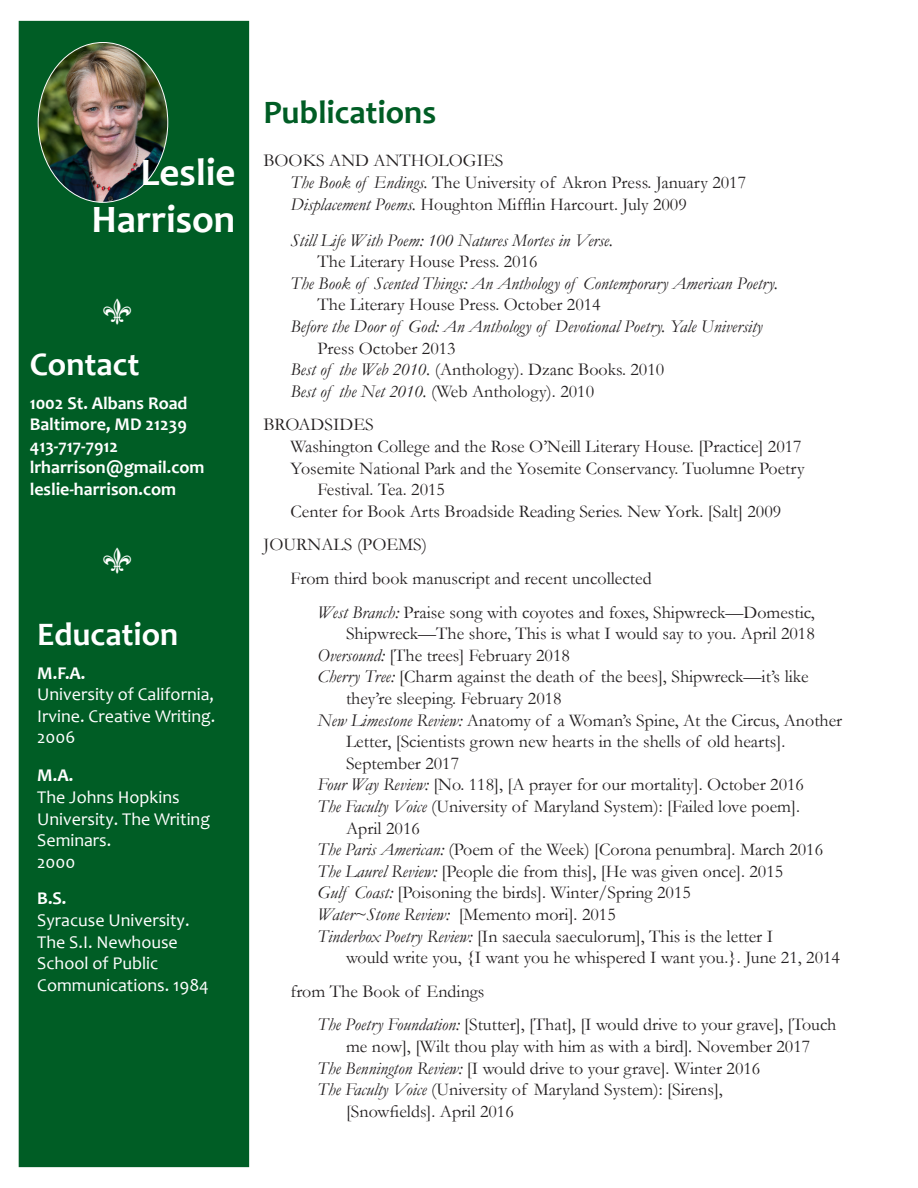
<style>
.page{position:relative;width:918px;height:1188px;background:#fff}
.page>*{position:absolute;margin:0;border:0;box-sizing:border-box;transform-origin:0 0}
.t1{font:700 39px "Candara";color:#fff}
.t2{font:700 33px "Candara";color:#fff}
.t3{font:700 33px "Candara";color:#005d25}
.t4{font:18px/21.6px "Garamond";color:#231f20}
.t5{font:italic 18px/21.6px "Garamond";color:#231f20}
.t6{font:18px/21.6px "Candara";color:#fff}
.t7{font:700 18px "Candara";color:#fff}
.s1{font-style:italic}
.s2{font-style:normal}
</style>
<div class="page">
<div style="left:19px;top:21px;width:230px;height:1146px;background:#005d25"></div>
<img style="left:38px;top:42px;width:130px;height:160px">
<p class="t1" style="left:140px;top:148px;width:96px">Leslie</p>
<p class="t1" style="left:91px;top:195px;width:145px">Harrison</p>
<p class="t2" style="left:30px;top:343px;width:111px">Contact</p>
<p class="t7" style="left:30px;top:391px;width:159px">1002 St. Albans Road</p>
<p class="t7" style="left:30px;top:413px;width:159px">Baltimore, MD 21239</p>
<p class="t7" style="left:30px;top:435px;width:90px">413-717-7912</p>
<p class="t7" style="left:30px;top:456px;width:176px">lrharrison@gmail.com</p>
<p class="t7" style="left:30px;top:478px;width:148px">leslie-harrison.com</p>
<p class="t2" style="left:37px;top:613px;width:143px">Education</p>
<p class="t7" style="left:37px;top:661px;width:50px">M.F.A.</p>
<p class="t6" style="left:37px;top:683px;width:180px;text-align:justify">University of California, Irvine. Creative Writing.<br>2006</p>
<p class="t7" style="left:37px;top:764px;width:37px">M.A.</p>
<p class="t6" style="left:37px;top:786px;width:174px">The Johns Hopkins<br>University. The Writing<br>Seminars.</p>
<p class="t6" style="left:37px;top:851px;width:39px">2000</p>
<p class="t7" style="left:37px;top:887px;width:31px">B.S.</p>
<p class="t6" style="left:37px;top:909px;width:154px">Syracuse University.</p>
<p class="t6" style="left:37px;top:931px;width:173px">The S.I. Newhouse<br>School of Public<br>Communications. 1984</p>
<p class="t3" style="left:264px;top:92px;width:174px">Publications</p>
<p class="t4" style="left:264px;top:150px;width:241px">BOOKS AND ANTHOLOGIES</p>
<p class="t4" style="left:291px;top:171px;width:457px"><span class="s1">The Book of Endings.</span> The University of Akron Press. January 2017</p>
<p class="t4" style="left:291px;top:193px;width:398px"><span class="s1">Displacement Poems.</span> Houghton Mifflin Harcourt. July 2009</p>
<p class="t5" style="left:318px;top:229px;width:297px;text-indent:-27px">Still Life With Poem: 100 Natures Mortes in Verse.<br><span class="s2">The Literary House Press. 2016</span></p>
<p class="t5" style="left:291px;top:272px;width:489px">The Book of Scented Things: An Anthology of Contemporary American Poetry.</p>
<p class="t4" style="left:318px;top:294px;width:285px">The Literary House Press. October 2014</p>
<p class="t5" style="left:318px;top:315px;width:447px;text-indent:-27px">Before the Door of God: An Anthology of Devotional Poetry. Yale University<br><span class="s2">Press October 2013</span></p>
<p class="t4" style="left:291px;top:359px;width:375px"><span class="s1">Best of the Web 2010.</span> (Anthology). Dzanc Books. 2010</p>
<p class="t4" style="left:291px;top:380px;width:305px"><span class="s1">Best of the Net 2010.</span> (Web Anthology). 2010</p>
<p class="t4" style="left:264px;top:414px;width:112px">BROADSIDES</p>
<p class="t4" style="left:291px;top:435px;width:513px">Washington College and the Rose O’Neill Literary House. [Practice] 2017</p>
<p class="t4" style="left:318px;top:457px;width:489px;text-indent:-27px">Yosemite National Park and the Yosemite Conservancy. Tuolumne Poetry<br>Festival. Tea. 2015</p>
<p class="t4" style="left:291px;top:500px;width:492px">Center for Book Arts Broadside Reading Series. New York. [Salt] 2009</p>
<p class="t4" style="left:264px;top:534px;width:165px">JOURNALS (POEMS)</p>
<p class="t4" style="left:291px;top:567px;width:363px">From third book manuscript and recent uncollected</p>
<p class="t4" style="left:318px;top:601px;width:499px"><span class="s1">West Branch:</span> Praise song with coyotes and foxes, Shipwreck—Domestic,</p>
<p class="t4" style="left:346px;top:623px;width:470px">Shipwreck—The shore, This is what I would say to you. April 2018</p>
<p class="t4" style="left:318px;top:644px;width:254px"><span class="s1">Oversound:</span> [The trees] February 2018</p>
<p class="t4" style="left:346px;top:666px;width:464px;text-indent:-28px"><span class="s1">Cherry Tree:</span> [Charm against the death of the bees], Shipwreck—it’s like they’re sleeping. February 2018</p>
<p class="t4" style="left:318px;top:709px;width:526px"><span class="s1">New Limestone Review:</span> Anatomy of a Woman’s Spine, At the Circus, Another</p>
<p class="t4" style="left:346px;top:731px;width:441px">Letter, [Scientists grown new hearts in the shells of old hearts].</p>
<p class="t4" style="left:346px;top:752px;width:115px">September 2017</p>
<p class="t4" style="left:318px;top:774px;width:488px"><span class="s1">Four Way Review:</span> [No. 118], [A prayer for our mortality]. October 2016</p>
<p class="t4" style="left:346px;top:795px;width:455px;text-indent:-28px"><span class="s1">The Faculty Voice</span> (University of Maryland System): [Failed love poem].<br>April 2016</p>
<p class="t4" style="left:318px;top:839px;width:507px"><span class="s1">The Paris American:</span> (Poem of the Week) [Corona penumbra]. March 2016</p>
<p class="t4" style="left:318px;top:860px;width:467px"><span class="s1">The Laurel Review:</span> [People die from this], [He was given once]. 2015</p>
<p class="t4" style="left:318px;top:882px;width:375px"><span class="s1">Gulf Coast:</span> [Poisoning the birds]. Winter/Spring 2015</p>
<p class="t5" style="left:318px;top:903px;width:300px">Water~Stone Review: <span class="s2">[Memento mori]. 2015</span></p>
<p class="t4" style="left:346px;top:925px;width:496px;text-indent:-28px"><span class="s1">Tinderbox Poetry Review:</span> [In saecula saeculorum], This is the letter I<br>would write you, {I want you he whispered I want you.}. June 21, 2014</p>
<p class="t4" style="left:291px;top:980px;width:196px">from The Book of Endings</p>
<p class="t4" style="left:318px;top:1014px;width:520px"><span class="s1">The Poetry Foundation:</span> [Stutter], [That], [I would drive to your grave], [Touch</p>
<p class="t4" style="left:346px;top:1035px;width:466px">me now], [Wilt thou play with him as with a bird]<span class="s1">.</span> November 2017</p>
<p class="t4" style="left:318px;top:1057px;width:444px"><span class="s1">The Bennington Review:</span> [I would drive to your grave]. Winter 2016</p>
<p class="t4" style="left:346px;top:1079px;width:378px;text-indent:-28px"><span class="s1">The Faculty Voice</span> (University of Maryland System): [Sirens], [Snowfields]. April 2016</p>
</div>
